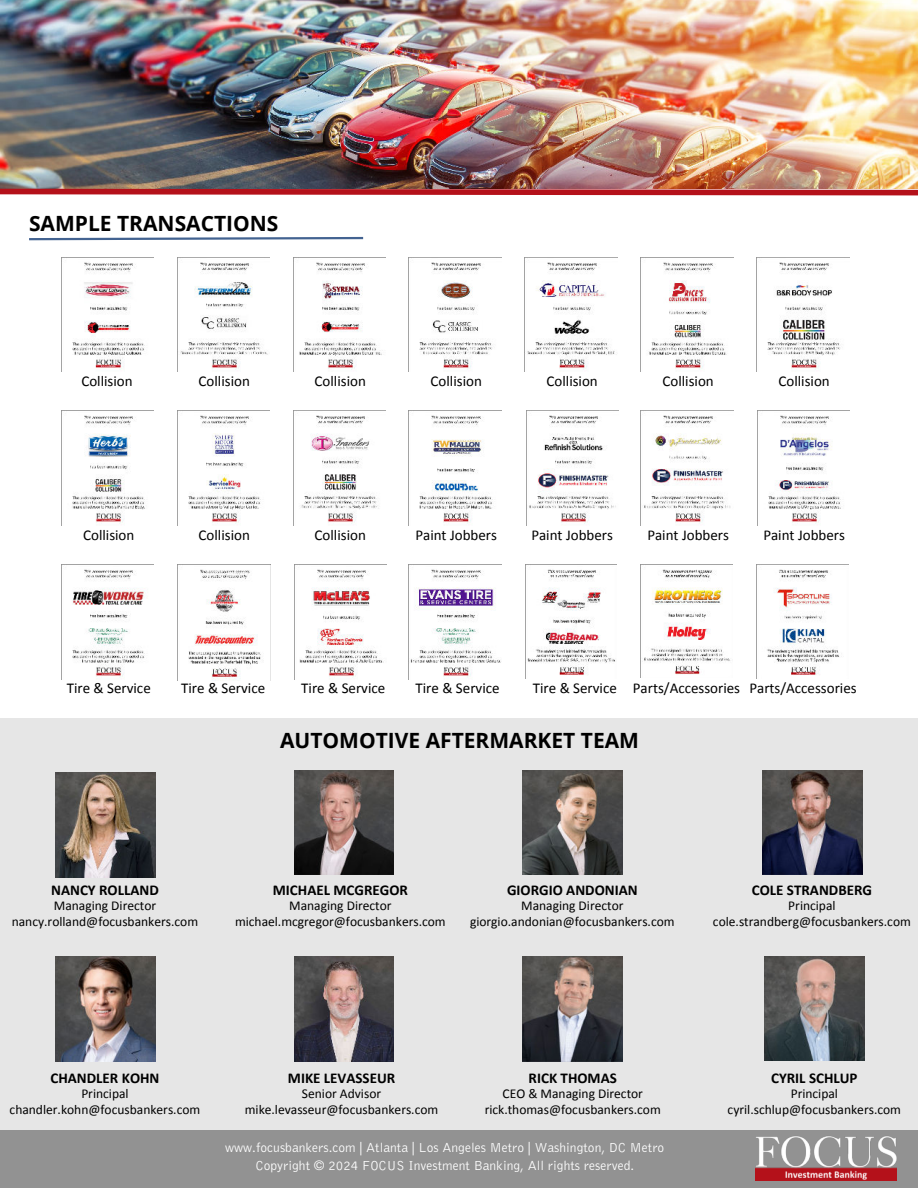
<style>
.page{position:relative;width:918px;height:1188px;background:#fff}
.page>*{position:absolute;margin:0;border:0;box-sizing:border-box;transform-origin:0 0}
.t1{font:700 21px "Open Sans";color:#000}
.t2{font:15px "Calibri";color:#000}
.t3{font:700 15px "Calibri";color:#000}
.t4{font:13.5px/15.8px "Calibri";color:#000;text-align:center}
.t5{font:300 13.5px/18px "Bell Gothic Std";color:#fff;text-align:center}
</style>
<div class="page">
<div style="left:0;top:1129px;width:918px;height:59px;background:#929292"></div>
<div style="left:0;top:718px;width:918px;height:411px;background:#e6e6e6"></div>
<img style="left:756px;top:1136px;width:140px;height:45px">
<img style="left:55px;top:772px;width:100px;height:106px">
<svg style="left:29px;top:236px;width:335px;height:5px"></svg>
<img style="left:61px;top:257px;width:92px;height:115px">
<img style="left:177px;top:257px;width:92px;height:115px">
<img style="left:293px;top:257px;width:92px;height:115px">
<img style="left:409px;top:257px;width:92px;height:113px">
<img style="left:525px;top:257px;width:92px;height:113px">
<img style="left:526px;top:411px;width:90px;height:115px">
<img style="left:757px;top:257px;width:92px;height:113px">
<img style="left:61px;top:411px;width:84px;height:115px">
<img style="left:293px;top:411px;width:86px;height:115px">
<img style="left:177px;top:411px;width:84px;height:115px">
<img style="left:61px;top:565px;width:84px;height:114px">
<img style="left:419px;top:415px;width:74px;height:109px">
<img style="left:641px;top:257px;width:92px;height:113px">
<img style="left:177px;top:565px;width:84px;height:116px">
<img style="left:294px;top:565px;width:90px;height:115px">
<img style="left:644px;top:415px;width:87px;height:109px">
<img style="left:410px;top:569px;width:91px;height:109px">
<img style="left:768px;top:415px;width:73px;height:109px">
<img style="left:642px;top:569px;width:89px;height:106px">
<img style="left:767px;top:569px;width:72px;height:106px">
<img style="left:527px;top:569px;width:88px;height:106px">
<img style="left:523px;top:770px;width:100px;height:105px">
<img style="left:55px;top:957px;width:100px;height:104px">
<img style="left:294px;top:957px;width:99px;height:104px">
<img style="left:295px;top:770px;width:99px;height:105px">
<img style="left:765px;top:956px;width:100px;height:105px">
<img style="left:763px;top:770px;width:100px;height:105px">
<img style="left:523px;top:957px;width:100px;height:104px">
<img style="left:0;top:0;width:918px;height:186px">
<img style="left:0;top:186px;width:918px;height:10px">
<h1 class="t1" style="left:29px;top:209px;width:251px">SAMPLE TRANSACTIONS</h1>
<p class="t2" style="left:81px;top:372px;width:53px">Collision</p>
<p class="t2" style="left:199px;top:372px;width:53px">Collision</p>
<p class="t2" style="left:315px;top:372px;width:53px">Collision</p>
<p class="t2" style="left:431px;top:372px;width:53px">Collision</p>
<p class="t2" style="left:547px;top:372px;width:53px">Collision</p>
<p class="t2" style="left:663px;top:372px;width:53px">Collision</p>
<p class="t2" style="left:779px;top:372px;width:53px">Collision</p>
<p class="t2" style="left:83px;top:525px;width:53px">Collision</p>
<p class="t2" style="left:199px;top:525px;width:53px">Collision</p>
<p class="t2" style="left:315px;top:525px;width:53px">Collision</p>
<p class="t2" style="left:415px;top:525px;width:83px">Paint Jobbers</p>
<p class="t2" style="left:531px;top:525px;width:83px">Paint Jobbers</p>
<p class="t2" style="left:647px;top:525px;width:83px">Paint Jobbers</p>
<p class="t2" style="left:763px;top:525px;width:83px">Paint Jobbers</p>
<p class="t2" style="left:67px;top:679px;width:86px">Tire &amp; Service</p>
<p class="t2" style="left:181px;top:679px;width:86px">Tire &amp; Service</p>
<p class="t2" style="left:301px;top:679px;width:86px">Tire &amp; Service</p>
<p class="t2" style="left:416px;top:679px;width:86px">Tire &amp; Service</p>
<p class="t2" style="left:633px;top:679px;width:225px">Parts/Accessories Parts/Accessories</p>
<p class="t2" style="left:533px;top:679px;width:86px">Tire &amp; Service</p>
<h1 class="t1" style="left:280px;top:725px;width:361px">AUTOMOTIVE AFTERMARKET TEAM</h1>
<p class="t3" style="left:51px;top:881px;width:109px">NANCY ROLLAND</p>
<p class="t4" style="left:12px;top:897px;width:188px">Managing Director nancy.rolland@focusbankers.com</p>
<p class="t3" style="left:273px;top:881px;width:137px">MICHAEL MCGREGOR</p>
<p class="t4" style="left:235px;top:897px;width:212px">Managing Director michael.mcgregor@focusbankers.com</p>
<p class="t3" style="left:507px;top:881px;width:132px">GIORGIO ANDONIAN</p>
<p class="t4" style="left:470px;top:897px;width:206px">Managing Director giorgio.andonian@focusbankers.com</p>
<p class="t3" style="left:752px;top:881px;width:122px">COLE STRANDBERG</p>
<p class="t4" style="left:713px;top:897px;width:199px">Principal cole.strandberg@focusbankers.com</p>
<p class="t3" style="left:51px;top:1069px;width:110px">CHANDLER KOHN</p>
<p class="t4" style="left:10px;top:1085px;width:192px">Principal chandler.kohn@focusbankers.com</p>
<p class="t3" style="left:288px;top:1069px;width:109px">MIKE LEVASSEUR</p>
<p class="t4" style="left:245px;top:1085px;width:195px">Senior Advisor mike.levasseur@focusbankers.com</p>
<p class="t3" style="left:529px;top:1069px;width:90px">RICK THOMAS</p>
<p class="t4" style="left:485px;top:1085px;width:178px">CEO &amp; Managing Director rick.thomas@focusbankers.com</p>
<p class="t5" style="left:225px;top:1139px;width:441px">www.focusbankers.com | Atlanta | Los Angeles Metro | Washington, DC Metro<br>Copyright © 2024 FOCUS Investment Banking, All rights reserved.</p>
<p class="t3" style="left:771px;top:1069px;width:88px">CYRIL SCHLUP</p>
<p class="t4" style="left:728px;top:1085px;width:175px">Principal cyril.schlup@focusbankers.com</p>
</div>
